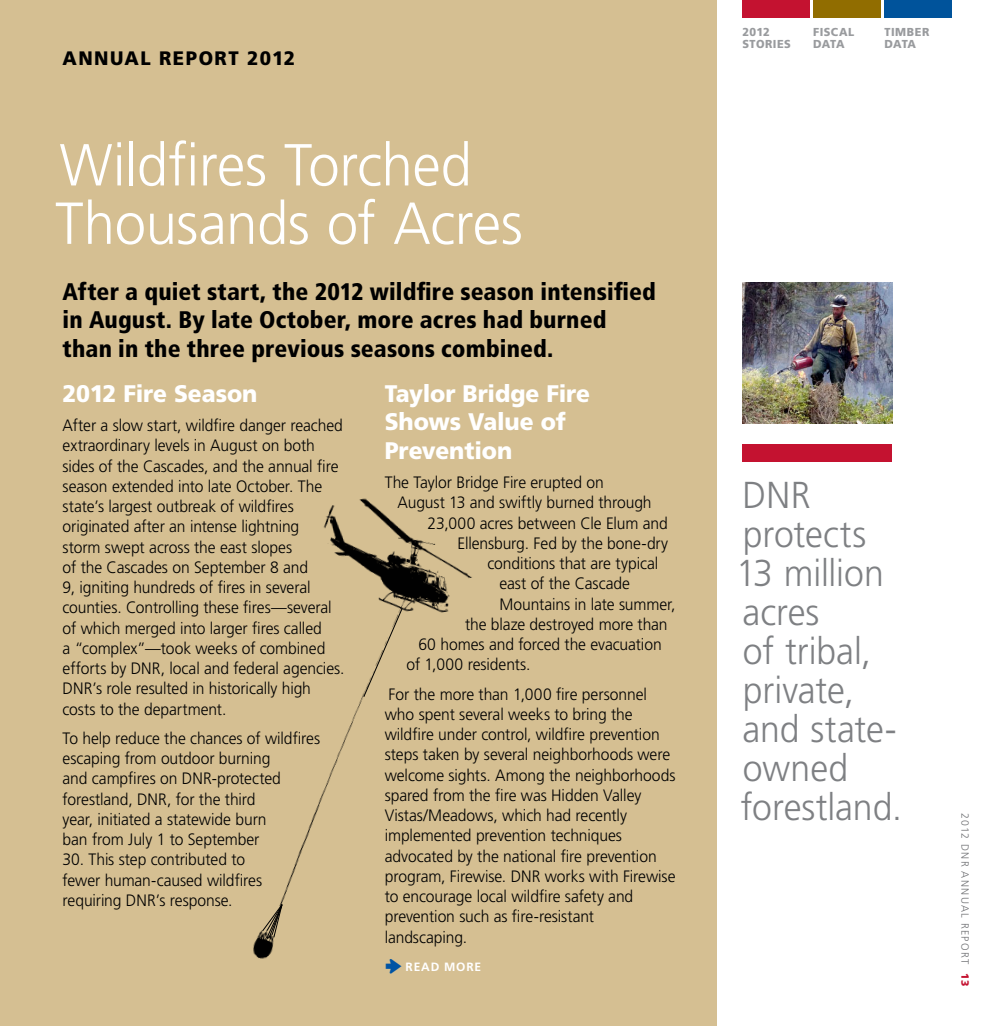
<style>
.page{position:relative;width:999px;height:1026px;background:#fff}
.page>*{position:absolute;margin:0;border:0;box-sizing:border-box;transform-origin:0 0}
.t1{font:300 59.25px/58.3px "Frutiger";letter-spacing:-.01em;color:#fff;scale:.95 1}
.Paragraph_Style_7{font:300 37.5px/39px "Frutiger";color:#7e8083;scale:.95 1}
.BODY-11_13_5{font:900 condensed 24px/28.5px "Frutiger";letter-spacing:.005em;color:#000}
.SUB-2-W{font:900 24px/28.5px "Frutiger";letter-spacing:-.01em;color:#fff;scale:.95 1}
.BODY-11_13_5-2{font:900 24px "Frutiger";letter-spacing:-.015em;color:#fff;scale:.95 1}
.Table_Head_Left{font:900 19.5px "Frutiger";letter-spacing:.08em;color:#000;scale:.95 1}
.BODY-11_13_5-3{font:300 16.5px/20.2px "Frutiger";letter-spacing:-.005em;color:#000;scale:.95 1}
.BODY-11_13_5-4{font:700 12px "Frutiger";color:#fff}
.t2{font:900 11.55px/12px "Frutiger";letter-spacing:.04em;color:#999b9e;scale:.95 1}
.t3{font:300 10.5px "Frutiger";letter-spacing:.12em;color:#717275}
.s1{font-family:"Roadgeek 2005 Series C";font-weight:400;font-size:16.5px;color:#0054a4}
.s2{font-weight:900;color:#c41230}
</style>
<div class="page">
<div style="left:884px;top:0;width:68px;height:18px;background:#00539b"></div>
<div style="left:742px;top:0;width:68px;height:18px;background:#c41230"></div>
<div style="left:813px;top:0;width:68px;height:18px;background:#916d00"></div>
<div style="left:0;top:0;width:717px;height:1026px;background:#d5bf92"></div>
<img style="left:742px;top:282px;width:150px;height:141px">
<div style="left:742px;top:444px;width:150px;height:18px;background:#c41230"></div>
<img style="left:280px;top:498px;width:192px;height:406px">
<img style="left:253px;top:930px;width:21px;height:29px">
<svg style="left:262px;top:904px;width:21px;height:34px"></svg>
<svg style="left:363px;top:608px;width:40px;height:89px"></svg>
<p class="Table_Head_Left" style="left:63px;top:46px;width:246px">Annual Report 2012</p>
<p class="t1" style="left:55px;top:136px;width:494px">Wildfires Torched<br>Thousands of Acres</p>
<p class="BODY-11_13_5" style="left:63px;top:277px;width:595px">After a quiet start, the 2012 wildfire season intensified in August. By late October, more acres had burned than in the three previous seasons combined.</p>
<p class="BODY-11_13_5-2" style="left:63px;top:379px;width:207px">2012 Fire Season</p>
<p class="BODY-11_13_5-3" style="left:63px;top:415px;width:298px">After a slow start, wildfire danger reached extraordinary levels in August on both sides of the Cascades, and the annual fire season extended into late October. The state’s largest outbreak of wildfires originated after an intense lightning<br>storm swept across the east slopes<br>of the Cascades on September 8 and<br>9, igniting hundreds of fires in several counties. Controlling these fires—several of which merged into larger fires called<br>a “complex”—took weeks of combined efforts by DNR, local and federal agencies.<br>DNR’s role resulted in historically high costs to the department.</p>
<p class="BODY-11_13_5-3" style="left:63px;top:728px;width:273px">To help reduce the chances of wildfires escaping from outdoor burning<br>and campfires on DNR-protected forestland, DNR, for the third<br>year, initiated a statewide burn<br>ban from July 1 to September</p>
<p class="BODY-11_13_5-3" style="left:63px;top:849px;width:212px">30. This step contributed to fewer human-caused wildfires requiring DNR’s response.</p>
<p class="SUB-2-W" style="left:385px;top:379px;width:218px">Taylor Bridge Fire<br>Shows Value of<br>Prevention</p>
<p class="BODY-11_13_5-3" style="left:385px;top:472px;width:232px">The Taylor Bridge Fire erupted on</p>
<p class="BODY-11_13_5-3" style="left:398px;top:493px;width:269px">August 13 and swiftly burned through</p>
<p class="BODY-11_13_5-3" style="left:428px;top:513px;width:255px">23,000 acres between Cle Elum and</p>
<p class="BODY-11_13_5-3" style="left:458px;top:533px;width:223px">Ellensburg. Fed by the bone-dry</p>
<p class="BODY-11_13_5-3" style="left:488px;top:553px;width:181px">conditions that are typical</p>
<p class="BODY-11_13_5-3" style="left:500px;top:573px;width:139px">east of the Cascade</p>
<p class="BODY-11_13_5-3" style="left:500px;top:594px;width:187px">Mountains in late summer,</p>
<p class="BODY-11_13_5-3" style="left:465px;top:614px;width:215px">the blaze destroyed more than</p>
<p class="BODY-11_13_5-3" style="left:419px;top:634px;width:258px">60 homes and forced the evacuation</p>
<p class="BODY-11_13_5-3" style="left:407px;top:654px;width:132px">of 1,000 residents.</p>
<p class="BODY-11_13_5-3" style="left:385px;top:684px;width:308px">For the more than 1,000 fire personnel who spent several weeks to bring the wildfire under control, wildfire prevention steps taken by several neighborhoods were welcome sights. Among the neighborhoods spared from the fire was H idden Valley Vistas/Meadows, which had recently implemented prevention techniques advocated by the national fire prevention program, Firewise. DNR works with Firewise to encourage local wildfire safety and prevention such as fire-resistant landscaping.</p>
<p class="BODY-11_13_5-4" style="left:385px;top:960px;width:39px"><span class="s1">→</span>READ</p>
<p class="BODY-11_13_5-4" style="left:444px;top:960px;width:10px">MORE</p>
<p class="t2" style="left:742px;top:26px;width:53px">2012<br>Stories</p>
<p class="t2" style="left:813px;top:26px;width:45px">Fiscal<br>Data</p>
<p class="t2" style="left:885px;top:26px;width:49px">Timber<br>Data</p>
<p class="Paragraph_Style_7" style="left:736px;top:476px;width:176px">DNR protects<br>13 million acres<br>of tribal, private, and state&shy;owned forestland.</p>
<p class="t3" style="left:971px;top:813px;width:175px;rotate:90deg">2012 DNR Annual Report <span class="s2">13</span></p>
</div>
